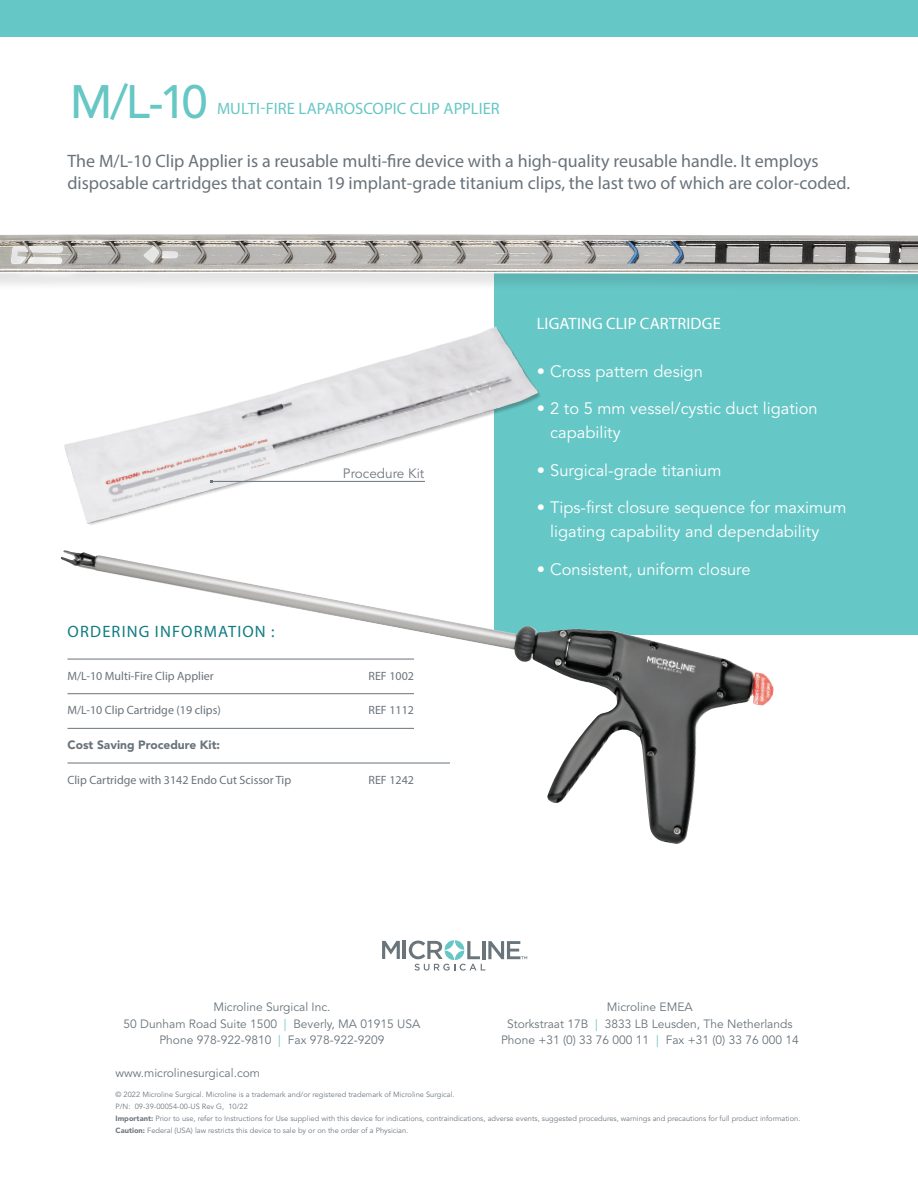
<style>
.page{position:relative;width:918px;height:1188px;background:#fff}
.page>*{position:absolute;margin:0;border:0;box-sizing:border-box;transform-origin:0 0}
.Cover_Subhead{font:500 46.5px "Avenir";color:#66c7c5}
.BODY{font:18px/22.5px "Myriad Pro";color:#69737b}
.t1{font:16.5px/24px "Avenir";color:#fff}
.Cover_Subhead-2{font:16.5px "Myriad Pro";color:#66c7c5}
.Cover_Subhead-3{font:16.5px "Myriad Pro";letter-spacing:.01em;color:#fff}
.CHART_HEAD_XTRA_TAB{font:16.5px "Myriad Pro";letter-spacing:.07em;color:#107c82}
.Body{font:13.5px "Avenir";color:#6f7880}
.Body-2{font:12px "Avenir";color:#6a747b}
.CHART_ORDERING_RULE{font:12px "Myriad Pro";color:#69737b}
.CHART_ORDERING_RULE-2{font:900 12px "Avenir";color:#69737b}
.Body-3{font:7.5px "Avenir";color:#6f7880}
.s1{color:#66c7c5}
.s2{font-weight:900}
</style>
<div class="page">
<div style="left:0;top:0;width:918px;height:37px;background:#66c7c7"></div>
<div style="left:494px;top:269px;width:424px;height:366px;background:#66c7c7"></div>
<img style="left:61px;top:551px;width:713px;height:293px">
<hr style="left:68px;top:659px;width:346px;height:1px;background:#6a747b">
<hr style="left:68px;top:693px;width:346px;height:1px;background:#6a747b">
<hr style="left:68px;top:728px;width:346px;height:1px;background:#6a747b">
<hr style="left:68px;top:763px;width:382px;height:1px;background:#6a747b">
<div style="left:0;top:236px;width:918px;height:56px;background:#231f20;opacity:.12"></div>
<img style="left:0;top:234px;width:918px;height:40px">
<img style="left:64px;top:326px;width:476px;height:199px">
<hr style="left:212px;top:481px;width:213px;height:1px;background:#6a747b">
<svg style="left:382px;top:941px;width:18px;height:18px"></svg>
<hr style="left:403px;top:941px;width:3px;height:18px;background:#6a747b">
<svg style="left:409px;top:940px;width:118px;height:31px"></svg>
<p class="Cover_Subhead" style="left:70px;top:67px;width:139px">M/L-10</p>
<p class="Cover_Subhead-2" style="left:217px;top:99px;width:284px">MULTI-FIRE LAPAROSCOPIC CLIP APPLIER</p>
<p class="BODY" style="left:68px;top:149px;width:784px">The M/L-10 Clip Applier is a reusable multi-fire device with a high-quality reusable handle. It employs disposable cartridges that contain 19 implant-grade titanium clips, the last two of which are color-coded.</p>
<p class="Body" style="left:343px;top:464px;width:83px">Procedure Kit</p>
<p class="CHART_HEAD_XTRA_TAB" style="left:68px;top:622px;width:208px">ORDERING INFORMATION :</p>
<p class="CHART_ORDERING_RULE" style="left:68px;top:668px;width:148px">M/L-10 Multi-Fire Clip Applier</p>
<p class="CHART_ORDERING_RULE" style="left:369px;top:668px;width:47px">REF 1002</p>
<p class="CHART_ORDERING_RULE" style="left:68px;top:703px;width:155px">M/L-10 Clip Cartridge (19 clips)</p>
<p class="CHART_ORDERING_RULE" style="left:369px;top:703px;width:47px">REF 1112</p>
<p class="CHART_ORDERING_RULE-2" style="left:68px;top:736px;width:154px">Cost Saving Procedure Kit:</p>
<p class="CHART_ORDERING_RULE" style="left:68px;top:772px;width:225px">Clip Cartridge with 3142 Endo Cut Scissor Tip</p>
<p class="CHART_ORDERING_RULE" style="left:369px;top:772px;width:47px">REF 1242</p>
<p class="Cover_Subhead-3" style="left:537px;top:314px;width:185px">LIGATING CLIP CARTRIDGE</p>
<p class="t1" style="left:537px;top:360px;width:168px">• Cross pattern design</p>
<p class="t1" style="left:550px;top:397px;width:269px;text-indent:-14px">• 2 to 5 mm vessel/cystic duct ligation capability</p>
<p class="t1" style="left:537px;top:459px;width:186px">• Surgical-grade titanium</p>
<p class="t1" style="left:550px;top:496px;width:298px;text-indent:-14px">• Tips-first closure sequence for maximum ligating capability and dependability</p>
<p class="t1" style="left:537px;top:558px;width:215px">• Consistent, uniform closure</p>
<p class="Body-2" style="left:213px;top:998px;width:119px">Microline Surgical Inc.</p>
<p class="Body-2" style="left:124px;top:1015px;width:298px">50 Dunham Road Suite 1500 <span class="s1">|</span> Beverly, MA 01915 USA</p>
<p class="Body-2" style="left:159px;top:1031px;width:227px">Phone 978-922-9810 <span class="s1">|</span> Fax 978-922-9209</p>
<p class="Body-2" style="left:116px;top:1064px;width:146px">www.microlinesurgical.com</p>
<p class="Body-2" style="left:607px;top:998px;width:87px">Microline EMEA</p>
<p class="Body-2" style="left:507px;top:1015px;width:287px">Storkstraat 17B <span class="s1">|</span> 3833 LB Leusden, The Netherlands</p>
<p class="Body-2" style="left:501px;top:1031px;width:299px">Phone +31 (0) 33 76 000 11 <span class="s1">|</span> Fax +31 (0) 33 76 000 14</p>
<p class="Body-3" style="left:116px;top:1089px;width:341px">© 2022 Microline Surgical. Microline is a trademark and/or registered trademark of Microline Surgical.</p>
<p class="Body-3" style="left:116px;top:1101px;width:134px">P/N: 09-39-00054-00-US Rev G, 10/22</p>
<p class="Body-3" style="left:116px;top:1113px;width:686px"><span class="s2">Important:</span> Prior to use, refer to Instructions for Use supplied with this device for indications, contraindications, adverse events, suggested procedures, warnings and precautions for full product information.</p>
<p class="Body-3" style="left:116px;top:1125px;width:294px"><span class="s2">Caution:</span> Federal (USA) law restricts this device to sale by or on the order of a Physician.</p>
</div>
